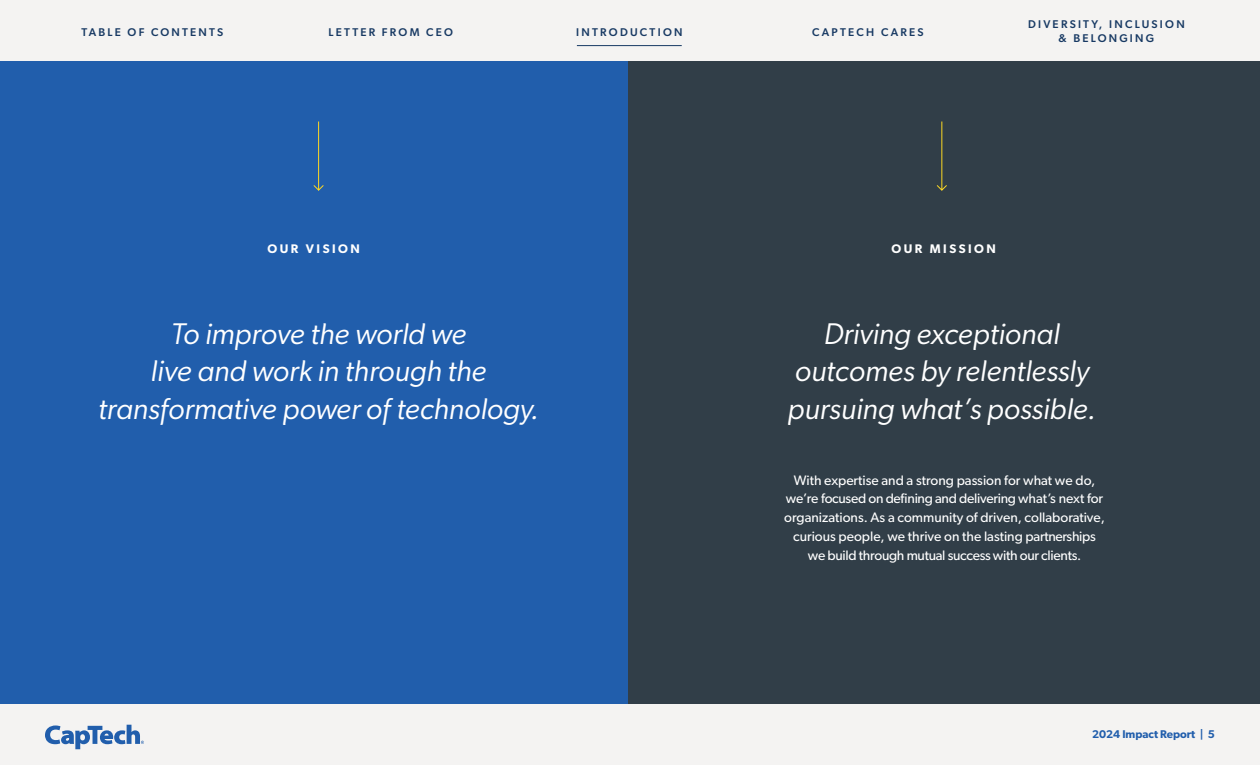
<style>
.page{position:relative;width:1260px;height:765px;background:#fff}
.page>*{position:absolute;margin:0;border:0;box-sizing:border-box;transform-origin:0 0}
.t1{font:italic 30px/37.5px "Gibson";color:#fff;text-align:center}
.t2{font:13.75px/18.8px "Gibson";color:#fff;text-align:center}
.t3{font:600 12.5px "Gibson";letter-spacing:.2em;color:#fff}
.t4{font:500 11.25px/13.5px "Gibson";letter-spacing:.2em;color:#173963;text-align:center}
.t5{font:600 11.25px "Gibson";color:#215eac}
</style>
<div class="page">
<div style="left:0;top:704px;width:1260px;height:61px;background:#f4f3f2"></div>
<svg style="left:45px;top:725px;width:99px;height:24px"></svg>
<div style="left:0;top:0;width:1259px;height:61px;background:#f4f3f2"></div>
<hr style="left:577px;top:45px;width:105px;height:1px;background:#173963">
<div style="left:628px;top:61px;width:632px;height:643px;background:#313e48"></div>
<div style="left:0;top:61px;width:627px;height:643px;background:#215eac"></div>
<svg style="left:313px;top:121px;width:11px;height:70px"></svg>
<svg style="left:936px;top:121px;width:11px;height:70px"></svg>
<p class="t4" style="left:81px;top:25px;width:143px">TABLE OF CONTENTS</p>
<p class="t4" style="left:329px;top:25px;width:126px">LETTER FROM CEO</p>
<p class="t4" style="left:576px;top:25px;width:108px">INTRODUCTION</p>
<p class="t4" style="left:812px;top:25px;width:113px">CAPTECH CARES</p>
<p class="t4" style="left:1028px;top:17px;width:158px">DIVERSITY, INCLUSION &amp; BELONGING</p>
<p class="t3" style="left:267px;top:241px;width:94px">OUR VISION</p>
<p class="t3" style="left:891px;top:241px;width:106px">OUR MISSION</p>
<h1 class="t1" style="left:98px;top:315px;width:443px">To improve the world we<br>live and work in through the transformative power of technology.</h1>
<h1 class="t1" style="left:788px;top:315px;width:310px">Driving exceptional outcomes by relentlessly pursuing what’s possible.</h1>
<p class="t2" style="left:784px;top:470px;width:322px">With expertise and a strong passion for what we do, we’re focused on defining and delivering what’s next for organizations. As a community of driven, collaborative, curious people, we thrive on the lasting partnerships we build through mutual success with our clients.</p>
<p class="t5" style="left:1092px;top:727px;width:124px">2024 Impact Report | 5</p>
</div>
